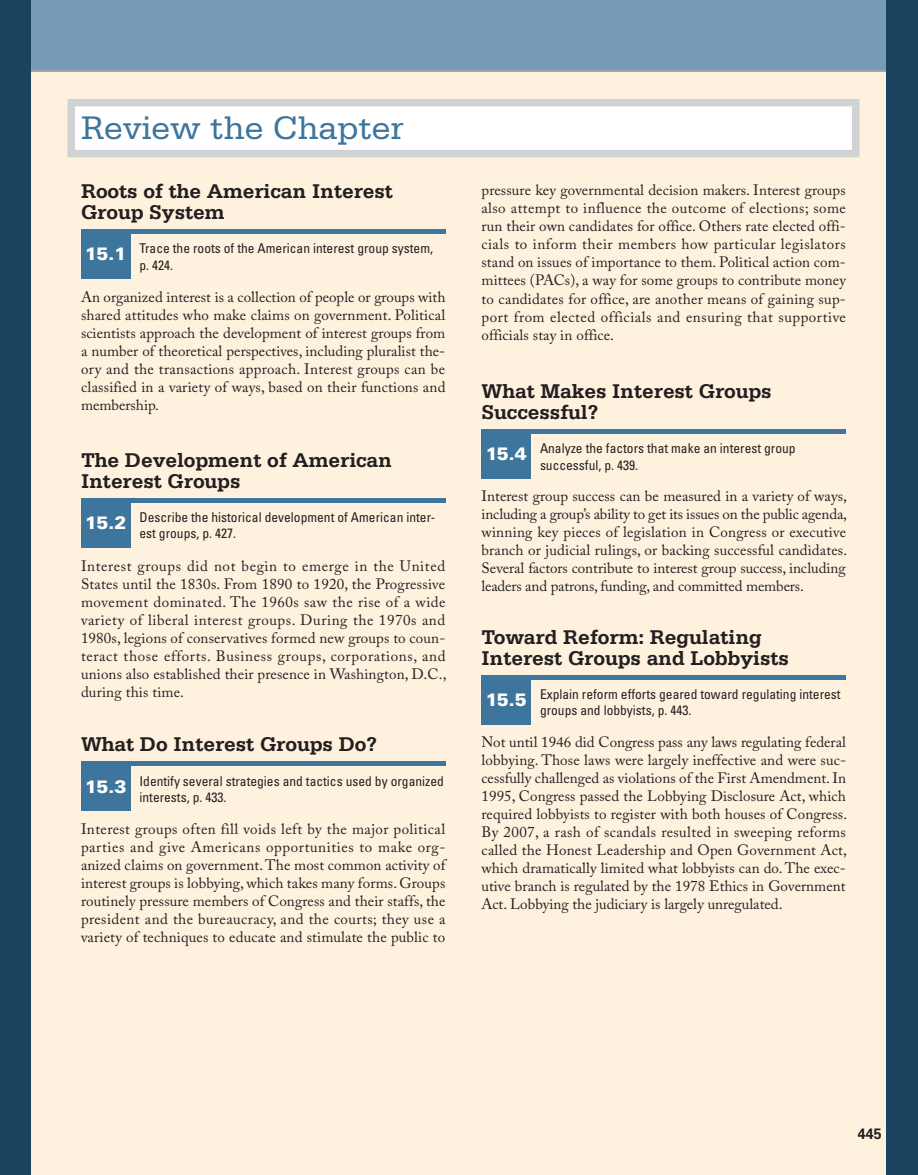
<style>
.page{position:relative;width:918px;height:1175px;background:#fff}
.page>*{position:absolute;margin:0;border:0;box-sizing:border-box;transform-origin:0 0}
.t1{font:34.5px "Serifa Std";letter-spacing:-.005em;color:#3e759c}
.t2{font:700 21px/21px "Serifa Std";letter-spacing:-.005em;color:#231f20}
.t3{font:900 18px "Univers LT Std";letter-spacing:-.045em;color:#fff}
.t4{font:15px/18px "Adobe Caslon Pro";letter-spacing:.01em;color:#231f20;text-align:justify}
.t5{font:700 15px "Univers LT Std";color:#231f20;scale:.95 1}
.t6{font:condensed 13.5px/16.5px "Univers LT Std";color:#231f20}
</style>
<div class="page">
<div style="left:0;top:0;width:918px;height:1174px;background:#fef2df"></div>
<hr style="left:482px;top:675px;width:364px;height:4px;background:#3e759c">
<div style="left:482px;top:675px;width:49px;height:49px;background:#3e759c"></div>
<hr style="left:482px;top:429px;width:364px;height:4px;background:#3e759c">
<div style="left:482px;top:429px;width:49px;height:49px;background:#3e759c"></div>
<div style="left:81px;top:229px;width:365px;height:5px;background:#3e759c"></div>
<div style="left:81px;top:229px;width:49px;height:50px;background:#3e759c"></div>
<div style="left:68px;top:99px;width:792px;height:58px;background:#fff;border:8px solid #d1d2d4"></div>
<hr style="left:81px;top:498px;width:365px;height:4px;background:#3e759c">
<div style="left:81px;top:498px;width:49px;height:49px;background:#3e759c"></div>
<div style="left:0;top:0;width:918px;height:70px;background:#779cba"></div>
<hr style="left:0;top:70px;width:918px;height:2px;background:#9d9fa2">
<div style="left:81px;top:761px;width:365px;height:5px;background:#3e759c"></div>
<div style="left:81px;top:761px;width:49px;height:50px;background:#3e759c"></div>
<div style="left:0;top:0;width:32px;height:1174px;background:#1b435d"></div>
<div style="left:886px;top:0;width:32px;height:1174px;background:#1b435d"></div>
<h1 class="t1" style="left:81px;top:109px;width:325px">Review the Chapter</h1>
<h2 class="t2" style="left:81px;top:181px;width:314px">Roots of the American Interest<br>Group System</h2>
<p class="t3" style="left:85px;top:243px;width:43px">15.1</p>
<p class="t6" style="left:140px;top:240px;width:295px">Trace the roots of the American interest group system, p. 424.</p>
<p class="t4" style="left:81px;top:288px;width:366px">An organized interest is a collection of people or groups with shared attitudes who make claims on government. Political scientists approach the development of interest groups from a number of theoretical perspectives, including pluralist the&shy;ory and the transactions approach. Interest groups can be classified in a variety of ways, based on their functions and membership.</p>
<h2 class="t2" style="left:81px;top:449px;width:313px">The Development of American<br>Interest Groups</h2>
<p class="t6" style="left:140px;top:508px;width:297px">Describe the historical development of American inter&shy;est groups, p. 427.</p>
<p class="t3" style="left:85px;top:511px;width:43px">15.2</p>
<p class="t4" style="left:81px;top:556px;width:367px">Interest groups did not begin to emerge in the United States until the 1830s. From 1890 to 1920, the Progressive movement dominated. The 1960s saw the rise of a wide variety of liberal interest groups. During the 1970s and 1980s, legions of conservatives formed new groups to coun&shy;teract those efforts. Business groups, corporations, and unions also established their presence in Washington, D.C., during this time.</p>
<h2 class="t2" style="left:81px;top:733px;width:297px">What Do Interest Groups Do?</h2>
<p class="t3" style="left:85px;top:775px;width:43px">15.3</p>
<p class="t6" style="left:140px;top:772px;width:306px">Identify several strategies and tactics used by organized interests, p. 433.</p>
<p class="t4" style="left:81px;top:820px;width:366px">Interest groups often fill voids left by the major political parties and give Americans opportunities to make org&shy;anized claims on government. The most common activity of interest groups is lobbying, which takes many forms. Groups routinely pressure members of Congress and their staffs, the president and the bureaucracy, and the courts; they use a variety of techniques to educate and stimulate the public to</p>
<p class="t4" style="left:482px;top:181px;width:366px">pressure key governmental decision makers. Interest groups also attempt to influence the outcome of elections; some run their own candidates for office. Others rate elected offi&shy;cials to inform their members how particular legislators stand on issues of importance to them. Political action com&shy;mittees (PACs), a way for some groups to contribute money to candidates for office, are another means of gaining sup&shy;port from elected officials and ensuring that supportive officials stay in office.</p>
<h2 class="t2" style="left:482px;top:380px;width:292px">What Makes Interest Groups<br>Successful?</h2>
<p class="t6" style="left:540px;top:440px;width:257px">Analyze the factors that make an interest group successful, p. 439.</p>
<p class="t3" style="left:486px;top:442px;width:43px">15.4</p>
<p class="t4" style="left:482px;top:487px;width:367px">Interest group success can be measured in a variety of ways, including a group’s ability to get its issues on the public agenda, winning key pieces of legislation in Congress or executive branch or judicial rulings, or backing successful candidates.<br>Several factors contribute to interest group success, including leaders and patrons, funding, and committed members.</p>
<h2 class="t2" style="left:482px;top:626px;width:309px">Toward Reform: Regulating<br>Interest Groups and Lobbyists</h2>
<p class="t6" style="left:540px;top:685px;width:302px">Explain reform efforts geared toward regulating interest groups and lobbyists, p. 443.</p>
<p class="t3" style="left:486px;top:688px;width:43px">15.5</p>
<p class="t4" style="left:482px;top:733px;width:367px">Not until 1946 did Congress pass any laws regulating federal lobbying. Those laws were largely ineffective and were suc&shy;cessfully challenged as violations of the First Amendment. In 1995, Congress passed the Lobbying Disclosure Act, which required lobbyists to register with both houses of Congress.<br>By 2007, a rash of scandals resulted in sweeping reforms called the Honest Leadership and Open Government Act, which dramatically limited what lobbyists can do. The exec&shy;utive branch is regulated by the 1978 Ethics in Government Act. Lobbying the judiciary is largely unregulated.</p>
<p class="t5" style="left:858px;top:1124px;width:27px">445</p>
</div>
